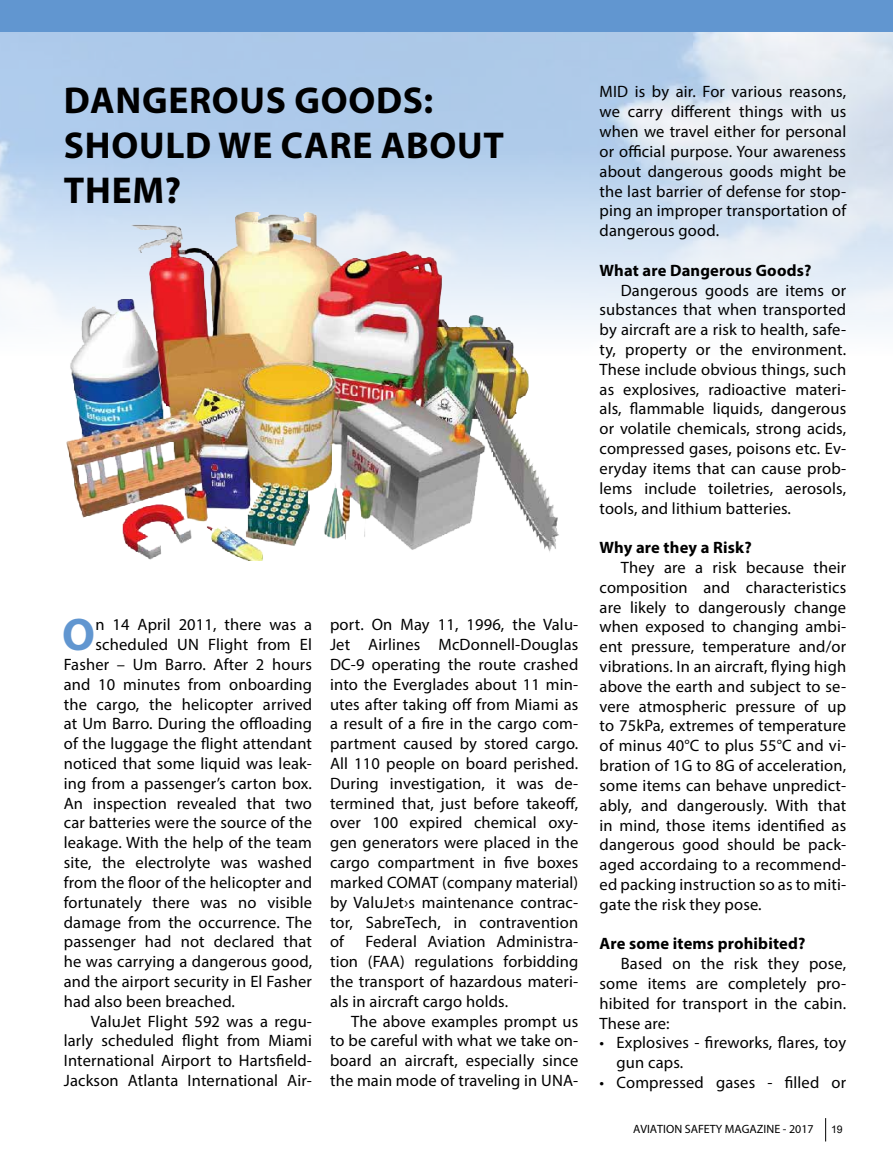
<style>
.page{position:relative;width:893px;height:1170px;background:#fff}
.page>*{position:absolute;margin:0;border:0;box-sizing:border-box;transform-origin:0 0}
.t1{font:700 45.9px "Myriad Pro";color:#6196d0}
.t2{font:700 37.5px/45px "Myriad Pro";letter-spacing:.02em;color:#000}
.t3{font:16.5px/19.8px "Myriad Pro";letter-spacing:.01em;color:#000;text-align:justify}
.t4{font:700 16.5px "Myriad Pro";letter-spacing:.01em;color:#000}
.t5{font:12px "Myriad Pro";color:#000}
.t6{font:10.5px "Arial";color:#000}
</style>
<div class="page">
<svg style="left:825px;top:1118px;width:1px;height:23px"></svg>
<div style="left:0;top:0;width:893px;height:32px;background:#6196d0"></div>
<img style="left:35px;top:185px;width:543px;height:375px">
<h2 class="t2" style="left:64px;top:77px;width:442px">DANGEROUS GOODS:<br>SHOULD WE CARE ABOUT<br>THEM?</h2>
<h1 class="t1" style="left:62px;top:604px;width:34px">O</h1>
<p class="t3" style="left:96px;top:614px;width:218px">n 14 April 2011, there was a</p>
<p class="t3" style="left:96px;top:634px;width:218px">scheduled UN Flight from El</p>
<p class="t3" style="left:64px;top:654px;width:250px">Fasher – Um Barro. After 2 hours</p>
<p class="t3" style="left:64px;top:674px;width:250px">and 10 minutes from onboarding</p>
<p class="t3" style="left:64px;top:693px;width:250px">the cargo, the helicopter arrived</p>
<p class="t3" style="left:64px;top:713px;width:250px">at Um Barro. During the offloading</p>
<p class="t3" style="left:64px;top:733px;width:250px">of the luggage the flight attendant</p>
<p class="t3" style="left:64px;top:753px;width:250px">noticed that some liquid was leak-</p>
<p class="t3" style="left:64px;top:773px;width:250px">ing from a passenger’s carton box.</p>
<p class="t3" style="left:64px;top:792px;width:250px">An inspection revealed that two</p>
<p class="t3" style="left:64px;top:812px;width:250px">car batteries were the source of the</p>
<p class="t3" style="left:64px;top:832px;width:250px">leakage. With the help of the team</p>
<p class="t3" style="left:64px;top:852px;width:250px">site, the electrolyte was washed</p>
<p class="t3" style="left:64px;top:872px;width:250px">from the floor of the helicopter and</p>
<p class="t3" style="left:64px;top:891px;width:250px">fortunately there was no visible</p>
<p class="t3" style="left:64px;top:911px;width:250px">damage from the occurrence. The</p>
<p class="t3" style="left:64px;top:931px;width:250px">passenger had not declared that</p>
<p class="t3" style="left:64px;top:951px;width:250px">he was carrying a dangerous good,</p>
<p class="t3" style="left:64px;top:971px;width:250px">and the airport security in El Fasher</p>
<p class="t3" style="left:64px;top:990px;width:173px">had also been breached.</p>
<p class="t3" style="left:91px;top:1010px;width:223px">ValuJet Flight 592 was a regu-</p>
<p class="t3" style="left:64px;top:1030px;width:250px">larly scheduled flight from Miami</p>
<p class="t3" style="left:64px;top:1050px;width:250px">International Airport to Hartsfield-</p>
<p class="t3" style="left:64px;top:1070px;width:250px">Jackson Atlanta International Air-</p>
<p class="t3" style="left:330px;top:614px;width:250px">port. On May 11, 1996, the Valu-Jet Airlines McDonnell-Douglas DC-9 operating the route crashed into the Everglades about 11 min&shy;utes after taking off from Miami as a result of a fire in the cargo com&shy;partment caused by stored cargo.<br>All 110 people on board perished.<br>During investigation, it was de&shy;termined that, just before takeoff, over 100 expired chemical oxy&shy;gen generators were placed in the cargo compartment in five boxes marked COMAT (company material) by ValuJet›s maintenance contrac&shy;tor, SabreTech, in contravention of</p>
<p class="t3" style="left:330px;top:931px;width:250px;text-indent:35px">Federal Aviation Administra&shy;tion (FAA) regulations forbidding the transport of hazardous materi&shy;als in aircraft cargo holds.</p>
<p class="t3" style="left:330px;top:1010px;width:250px;text-indent:21px">The above examples prompt us to be careful with what we take on&shy;board an aircraft, especially since the main mode of traveling in UNA-</p>
<p class="t3" style="left:600px;top:82px;width:248px">MID is by air. For various reasons, we carry different things with us when we travel either for personal or official purpose. Your awareness about dangerous goods might be the last barrier of defense for stop&shy;ping an improper transportation of dangerous good.</p>
<p class="t4" style="left:600px;top:259px;width:213px">What are Dangerous Goods?</p>
<p class="t3" style="left:600px;top:280px;width:248px;text-indent:21px">Dangerous goods are items or substances that when transported by aircraft are a risk to health, safe&shy;ty, property or the environment.<br>These include obvious things, such as explosives, radioactive materi&shy;als, flammable liquids, dangerous or volatile chemicals, strong acids, compressed gases, poisons etc. Ev&shy;eryday items that can cause prob&shy;lems include toiletries, aerosols, tools, and lithium batteries.</p>
<p class="t4" style="left:600px;top:537px;width:154px">Why are they a Risk?</p>
<p class="t3" style="left:600px;top:557px;width:248px;text-indent:21px">They are a risk because their composition and characteristics are likely to dangerously change when exposed to changing ambi&shy;ent pressure, temperature and/or vibrations. In an aircraft, flying high above the earth and subject to se&shy;vere atmospheric pressure of up to 75kPa, extremes of temperature of minus 40°C to plus 55°C and vi&shy;bration of 1G to 8G of acceleration, some items can behave unpredict&shy;ably, and dangerously. With that in mind, those items identified as dangerous good should be pack&shy;aged accordaing to a recommend&shy;ed packing instruction so as to miti&shy;gate the risk they pose.</p>
<p class="t4" style="left:600px;top:933px;width:207px">Are some items prohibited?</p>
<p class="t3" style="left:600px;top:953px;width:248px;text-indent:21px">Based on the risk they pose, some items are completely pro&shy;hibited for transport in the cabin.<br>These are:</p>
<p class="t3" style="left:617px;top:1032px;width:231px;text-indent:-17px">• Explosives - fireworks, flares, toy gun caps.</p>
<p class="t3" style="left:600px;top:1072px;width:248px">• Compressed gases - filled or</p>
<p class="t5" style="left:633px;top:1121px;width:182px">AVIATION SAFETY MAGAZINE - 2017</p>
<p class="t6" style="left:831px;top:1122px;width:13px">19</p>
</div>
